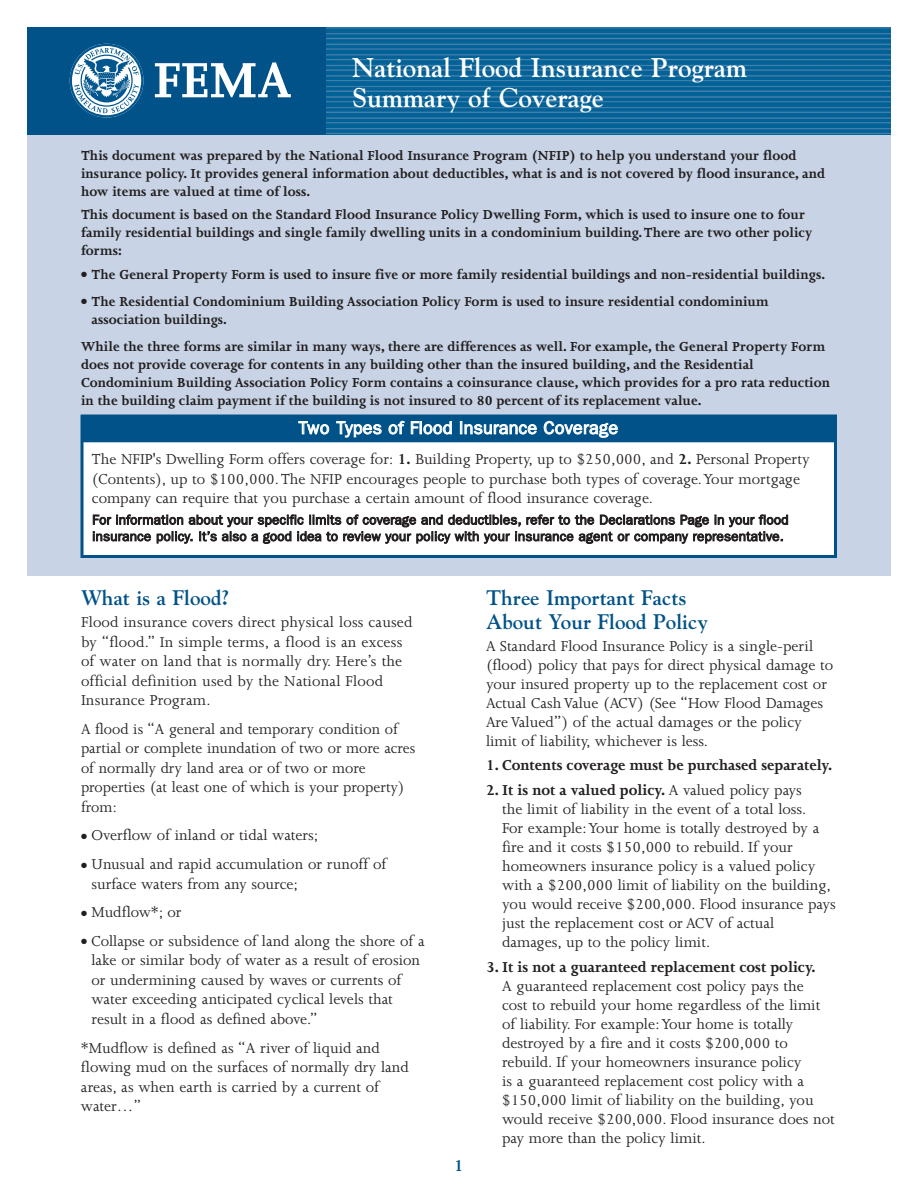
<style>
.page{position:relative;width:918px;height:1188px;background:#fff}
.page>*{position:absolute;margin:0;border:0;box-sizing:border-box;transform-origin:0 0}
.t1{font:27px/30px "Goudy Bold Os F";color:#fff}
.t2{font:21px/24px "Goudy Bold Os F";color:#005288}
.t3{font:18px "Franklin Gothic";letter-spacing:.01em;color:#fff}
.t4{font:700 18px "Joanna";color:#005288}
.t5{font:16.5px/19px "Joanna";color:#231f20}
.t6{font:700 16.5px "Joanna";color:#231f20}
.t7{font:700 15px/18px "Joanna";letter-spacing:.005em;color:#231f20}
.t8{font:13.5px/16.5px "Franklin Gothic";letter-spacing:.015em;color:#231f20}
.s1{font-family:"Joanna";font-weight:700;font-size:57px}
.s2{font-weight:700}
</style>
<div class="page">
<div style="left:27px;top:135px;width:864px;height:441px;background:#c8d4e6"></div>
<img style="left:325px;top:27px;width:566px;height:108px">
<div style="left:27px;top:27px;width:298px;height:108px;background:#005288"></div>
<svg style="left:70px;top:44px;width:74px;height:74px"></svg>
<div style="left:82px;top:416px;width:754px;height:140px;background:#fff"></div>
<div style="left:80px;top:415px;width:757px;height:143px;border:3px solid #005288"></div>
<div style="left:82px;top:416px;width:754px;height:25px;background:#005288"></div>
<div style="left:81px;top:415px;width:756px;height:27px;border:3px solid #005288"></div>
<h1 class="t1" style="left:352px;top:55px;width:397px;text-indent:-199px"><span class="s1">FEMA</span> National Flood Insurance Program<br>Summary of Coverage</h1>
<p class="t7" style="left:81px;top:148px;width:746px">This document was prepared by the National Flood Insurance Program (NFIP) to help you understand your flood insurance policy. It provides general information about deductibles, what is and is not covered by flood insurance, and how items are valued at time of loss.</p>
<p class="t7" style="left:81px;top:207px;width:733px">This document is based on the Standard Flood Insurance Policy Dwelling Form, which is used to insure one to four family residential buildings and single family dwelling units in a condominium building. There are two other policy forms:</p>
<p class="t7" style="left:81px;top:267px;width:746px">● The General Property Form is used to insure five or more family residential buildings and non-residential buildings.</p>
<p class="t7" style="left:92px;top:294px;width:678px;text-indent:-10px">● The Residential Condominium Building Association Policy Form is used to insure residential condominium association buildings.</p>
<p class="t7" style="left:81px;top:339px;width:751px">While the three forms are similar in many ways, there are differences as well. For example, the General Property Form does not provide coverage for contents in any building other than the insured building, and the Residential Condominium Building Association Policy Form contains a coinsurance clause, which provides for a pro rata reduction in the building claim payment if the building is not insured to 80 percent of its replacement value.</p>
<p class="t3" style="left:299px;top:422px;width:321px">Two Types of Flood Insurance Coverage</p>
<p class="t5" style="left:92px;top:451px;width:719px;line-height:19.5px">The NFIP's Dwelling Form offers coverage for: <span class="s2">1.</span> Building Property, up to $250,000, and <span class="s2">2.</span> Personal Property (Contents), up to $100,000.The NFIP encourages people to purchase both types of coverage.Your mortgage company can require that you purchase a certain amount of flood insurance coverage.</p>
<p class="t8" style="left:92px;top:513px;width:698px">For information about your specific limits of coverage and deductibles, refer to the Declarations Page in your flood insurance policy. It’s also a good idea to review your policy with your insurance agent or company representative.</p>
<p class="t2" style="left:81px;top:587px;width:150px">What is a Flood?</p>
<p class="t5" style="left:81px;top:614px;width:333px;line-height:19.5px">Flood insurance covers direct physical loss caused by “flood.” In simple terms, a flood is an excess of water on land that is normally dry. Here’s the official definition used by the National Flood Insurance Program.</p>
<p class="t5" style="left:81px;top:721px;width:336px;line-height:19.5px">A flood is “A general and temporary condition of partial or complete inundation of two or more acres of normally dry land area or of two or more properties (at least one of which is your property) from:</p>
<p class="t5" style="left:81px;top:827px;width:239px">● Overflow of inland or tidal waters;</p>
<p class="t5" style="left:92px;top:856px;width:297px;line-height:19.5px;text-indent:-10px">● Unusual and rapid accumulation or runoff of surface waters from any source;</p>
<p class="t5" style="left:81px;top:904px;width:102px">● Mudflow*; or</p>
<p class="t5" style="left:92px;top:933px;width:335px;line-height:19.5px;text-indent:-10px">● Collapse or subsidence of land along the shore of a lake or similar body of water as a result of erosion or undermining caused by waves or currents of water exceeding anticipated cyclical levels that result in a flood as defined above.”</p>
<p class="t5" style="left:81px;top:1039px;width:329px;line-height:19.5px">*Mudflow is defined as “A river of liquid and flowing mud on the surfaces of normally dry land areas, as when earth is carried by a current of water…”</p>
<p class="t4" style="left:454px;top:1159px;width:11px">1</p>
<p class="t2" style="left:486px;top:587px;width:223px">Three Important Facts<br>About Your Flood Policy</p>
<p class="t5" style="left:486px;top:638px;width:349px">A Standard Flood Insurance Policy is a single-peril (flood) policy that pays for direct physical damage to your insured property up to the replacement cost or Actual Cash Value (ACV) (See “How Flood Damages Are Valued”) of the actual damages or the policy limit of liability, whichever is less.</p>
<p class="t6" style="left:486px;top:759px;width:348px">1. Contents coverage must be purchased separately.</p>
<p class="t5" style="left:502px;top:782px;width:335px;text-indent:-16px"><span class="s2">2. It is not a valued policy.</span> A valued policy pays<br>the limit of liability in the event of a total loss.<br>For example:Your home is totally destroyed by a fire and it costs $150,000 to rebuild. If your homeowners insurance policy is a valued policy with a $200,000 limit of liability on the building, you would receive $200,000. Flood insurance pays just the replacement cost or ACV of actual damages, up to the policy limit.</p>
<p class="t6" style="left:486px;top:961px;width:331px">3. It is not a guaranteed replacement cost policy.</p>
<p class="t5" style="left:502px;top:978px;width:334px">A guaranteed replacement cost policy pays the<br>cost to rebuild your home regardless of the limit of liability. For example:Your home is totally destroyed by a fire and it costs $200,000 to rebuild. If your homeowners insurance policy<br>is a guaranteed replacement cost policy with a $150,000 limit of liability on the building, you would receive $200,000. Flood insurance does not pay more than the policy limit.</p>
</div>
